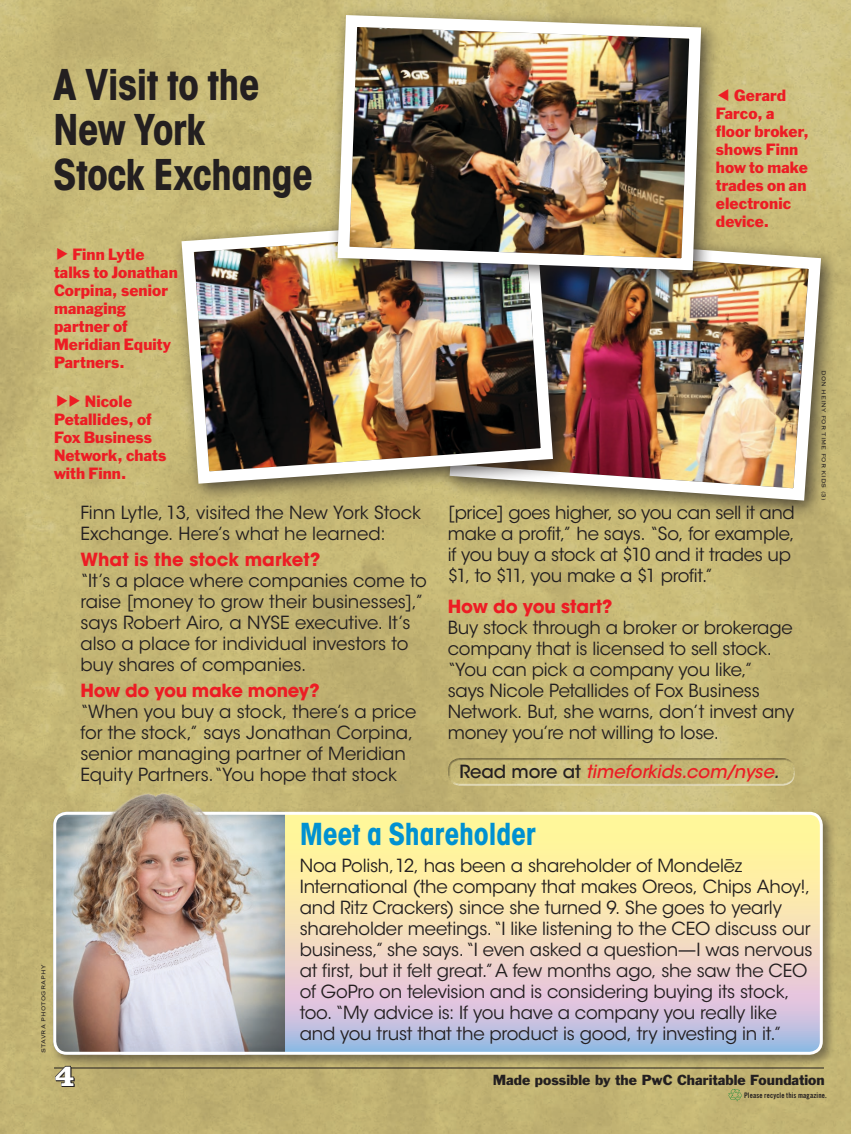
<style>
.page{position:relative;width:851px;height:1134px;background:#fff}
.page>*{position:absolute;margin:0;border:0;box-sizing:border-box;transform-origin:0 0}
.t1{font:700 condensed 42px/45px "ITC Avant Garde Std";letter-spacing:-.02em;color:#231f20}
.t2{font:700 31.8px "Clarendon";color:#fff}
.t3{font:700 condensed 30px "ITC Avant Garde Std";letter-spacing:-.01em;color:#0091d1}
.t4{font:18px/21px "ITC Avant Garde Std";letter-spacing:-.01em;color:#231f20}
.t5{font:700 18px "ITC Avant Garde Std";letter-spacing:-.005em;color:#ed1c24}
.t6{font:italic 500 18px "ITC Avant Garde Std";color:#ed1c24}
.t7{font:15px/18px "Franklin Gothic BT";letter-spacing:.005em;color:#ed1c24}
.t8{font:13.5px "Franklin Gothic";color:#231f20}
.t9{font:7.5px "Copperplate Gothic BT";letter-spacing:.01em;color:#231f20}
.t10{font:700 condensed 7.5px "News Gothic BT";letter-spacing:.02em;color:#231f20}
.s1{font-family:"Arrows";font-weight:700}
.s2{font-style:normal;color:#231f20}
.s3{color:#231f20}
</style>
<div class="page">
<img style="left:0;top:0;width:850px;height:1134px">
<hr style="left:54px;top:1068px;width:770px;height:1px;background:#231f20">
<div style="left:50px;top:809px;width:785px;height:258px;background:#231f20;opacity:.45"></div>
<svg style="left:285px;top:813px;width:536px;height:240px;background:#ebdbbe"></svg>
<img style="left:53px;top:816px;width:232px;height:239px">
<div style="left:53px;top:812px;width:769px;height:243px;border:3px solid #fff;border-radius:12px"></div>
<svg style="left:56px;top:1067px;width:19px;height:20px"></svg>
<svg style="left:55px;top:1066px;width:19px;height:20px"></svg>
<svg style="left:727px;top:1089px;width:14px;height:12px"></svg>
<svg style="left:447px;top:782px;width:348px;height:4px"></svg>
<div style="left:447px;top:758px;width:348px;height:24px;background:#231f20;opacity:.75"></div>
<div style="left:439px;top:223px;width:401px;height:297px;background:#231f20;opacity:.75"></div>
<img style="left:443px;top:227px;width:384px;height:280px">
<div style="left:171px;top:207px;width:401px;height:296px;background:#231f20;opacity:.75"></div>
<img style="left:175px;top:210px;width:384px;height:280px">
<div style="left:327px;top:5px;width:393px;height:285px;background:#231f20;opacity:.75"></div>
<img style="left:331px;top:9px;width:376px;height:267px">
<img style="left:53px;top:781px;width:214px;height:63px">
<h1 class="t1" style="left:53px;top:61px;width:261px">A Visit to the<br>New York<br>Stock Exchange</h1>
<p class="t7" style="left:54px;top:246px;width:125px"><span class="s1">1</span> Finn Lytle talks to Jonathan<br>Corpina, senior managing partner of<br>Meridian Equity<br>Partners.</p>
<p class="t7" style="left:54px;top:392px;width:114px"><span class="s1">11</span> Nicole<br>Petallides, of<br>Fox Business<br>Network, chats with Finn.</p>
<p class="t4" style="left:80px;top:502px;width:342px">Finn Lytle, 13, visited the New York Stock<br>Exchange. Here’s what he learned:</p>
<p class="t5" style="left:80px;top:548px;width:242px">What is the stock market?</p>
<p class="t4" style="left:80px;top:570px;width:348px">“It’s a place where companies come to raise [money to grow their businesses],” says Robert Airo, a NYSE executive. It’s also a place for individual investors to buy shares of companies.</p>
<p class="t5" style="left:80px;top:679px;width:241px">How do you make money?</p>
<p class="t4" style="left:80px;top:701px;width:338px">“When you buy a stock, there’s a price for the stock,” says Jonathan Corpina, senior managing partner of Meridian Equity Partners. “You hope that stock</p>
<p class="t7" style="left:716px;top:86px;width:94px"><span class="s1">2</span> Gerard<br>Farco, a floor broker, shows Finn how to make trades on an electronic device.</p>
<p class="t4" style="left:447px;top:503px;width:348px">[price] goes higher, so you can sell it and make a profit,” he says. “So, for example, if you buy a stock at $10 and it trades up $1, to $11, you make a $1 profit.”</p>
<p class="t5" style="left:447px;top:595px;width:166px">How do you start?</p>
<p class="t4" style="left:447px;top:617px;width:348px">Buy stock through a broker or brokerage company that is licensed to sell stock. “You can pick a company you like,”<br>says Nicole Petallides of Fox Business Network. But, she warns, don’t invest any money you’re not willing to lose.</p>
<p class="t6" style="left:459px;top:760px;width:321px"><span class="s2">Read more at</span> timeforkids.com/nyse<span class="s3">.</span></p>
<p class="t9" style="left:827px;top:370px;width:132px;rotate:90deg">Don Heiny for time for kids (3)</p>
<p class="t9" style="left:40px;top:1053px;width:90px;rotate:-90deg">stavra ph otography</p>
<h3 class="t3" style="left:300px;top:814px;width:238px">Meet a Shareholder</h3>
<p class="t4" style="left:300px;top:856px;width:514px">Noa Polish, 12, has been a shareholder of Mondele¯z International (the company that makes Oreos, Chips Ahoy!, and Ritz Crackers) since she turned 9. She goes to yearly shareholder meetings. “I like listening to the CEO discuss our business,” she says. “I even asked a question—I was nervous at first, but it felt great.” A few months ago, she saw the CEO of GoPro on television and is considering buying its stock, too. “My advice is: If you have a company you really like and you trust that the product is good, try investing in it.”</p>
<h2 class="t2" style="left:55px;top:1056px;width:21px">4</h2>
<p class="t8" style="left:492px;top:1071px;width:333px">Made possible by the PwC Charitable Foundation</p>
<p class="t10" style="left:744px;top:1091px;width:84px">Please recycle this magazine.</p>
</div>
